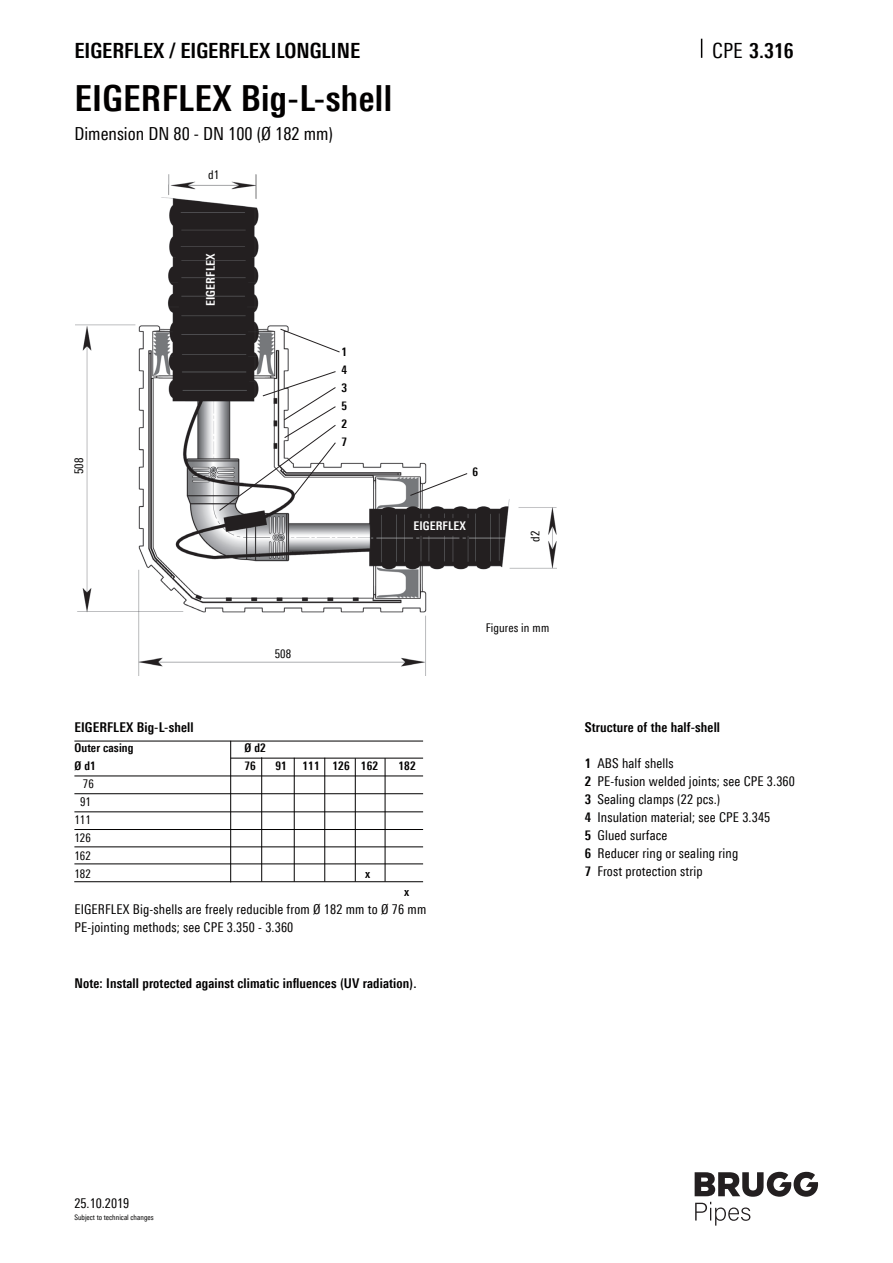
<style>
.page{position:relative;width:893px;height:1263px;background:#fff}
.page>*{position:absolute;margin:0;border:0;box-sizing:border-box;transform-origin:0 0}
.t1{font:700 36px "Linotype Univers 620 Cn";letter-spacing:.01em;color:#020000}
.t2{font:700 21px "Linotype Univers 620 Cn";color:#020000}
.t3{font:18px "Linotype Univers 420 Cn";color:#020000}
.t4{font:13.5px/18px "Linotype Univers 420 Cn";letter-spacing:.01em;color:#020000}
.t5{font:700 13.5px "Linotype Univers 620 Cn";letter-spacing:.01em;color:#020000}
.t6{font:700 12px/18px "Linotype Univers 620 Cn";letter-spacing:.01em;color:#020000;text-align:justify}
.t7{font:12px/18px "Linotype Univers 420 Cn";letter-spacing:.01em;color:#020000;text-align:right}
.t8{font:700 12px "Linotype Univers 620 Cn";letter-spacing:.01em;color:#fff}
.t9{font:7.5px "Linotype Univers 420 Cn";color:#020000}
.s1{font-family:"Linotype Univers 420 Cn";font-weight:400}
.s2{font-family:"Linotype Univers 620 Cn";font-weight:700}
</style>
<div class="page">
<svg style="left:701px;top:39px;width:1px;height:19px"></svg>
<svg style="left:695px;top:1172px;width:123px;height:53px"></svg>
<img style="left:76px;top:175px;width:481px;height:501px">
<svg style="left:219px;top:371px;width:117px;height:140px"></svg>
<svg style="left:410px;top:473px;width:58px;height:23px"></svg>
<svg style="left:280px;top:329px;width:60px;height:23px"></svg>
<hr style="left:74px;top:741px;width:349px;height:1px;background:#020000">
<hr style="left:74px;top:776px;width:349px;height:1px;background:#020000">
<hr style="left:74px;top:793px;width:349px;height:1px;background:#020000">
<hr style="left:74px;top:829px;width:349px;height:1px;background:#020000">
<hr style="left:74px;top:811px;width:349px;height:1px;background:#020000">
<hr style="left:74px;top:847px;width:349px;height:1px;background:#020000">
<hr style="left:74px;top:864px;width:349px;height:1px;background:#020000">
<hr style="left:231px;top:758px;width:192px;height:1px;background:#020000">
<hr style="left:230px;top:741px;width:1px;height:141px;background:#020000">
<hr style="left:261px;top:757px;width:1px;height:124px;background:#020000">
<hr style="left:294px;top:758px;width:1px;height:123px;background:#020000">
<hr style="left:324px;top:758px;width:1px;height:123px;background:#020000">
<hr style="left:355px;top:758px;width:1px;height:123px;background:#020000">
<hr style="left:74px;top:881px;width:349px;height:1px;background:#020000">
<hr style="left:385px;top:758px;width:1px;height:123px;background:#020000">
<h2 class="t2" style="left:74px;top:38px;width:287px">EIGERFLEX / EIGERFLEX LONGLINE</h2>
<h2 class="t2" style="left:712px;top:38px;width:83px"><span class="s1">CPE</span> 3.316</h2>
<h1 class="t1" style="left:74px;top:77px;width:319px">EIGERFLEX Big-L-shell</h1>
<h3 class="t3" style="left:74px;top:123px;width:260px">Dimension DN 80 - DN 100 (Ø 182 mm)</h3>
<p class="t7" style="left:208px;top:165px;width:13px">d1</p>
<p class="t7" style="left:70px;top:474px;width:18px;rotate:-90deg">508</p>
<p class="t8" style="left:203px;top:306px;width:54px;rotate:-90deg">EIGERFLEX</p>
<p class="t6" style="left:341px;top:342px;width:7px">1<br>4<br>3<br>5<br>2<br>7</p>
<p class="t7" style="left:275px;top:645px;width:18px">508</p>
<p class="t6" style="left:472px;top:462px;width:7px">6</p>
<p class="t8" style="left:413px;top:519px;width:54px">EIGERFLEX</p>
<p class="t7" style="left:526px;top:542px;width:13px;rotate:-90deg">d2</p>
<p class="t7" style="left:486px;top:619px;width:65px">Figures in mm</p>
<p class="t5" style="left:74px;top:719px;width:121px">EIGERFLEX Big-L-shell</p>
<p class="t5" style="left:585px;top:719px;width:137px">Structure of the half-shell</p>
<p class="t4" style="left:585px;top:754px;width:212px"><span class="s2">1</span> ABS half shells<br><span class="s2">2</span> PE-fusion welded joints; see CPE 3.360<br><span class="s2">3</span> Sealing clamps (22 pcs.)<br><span class="s2">4</span> Insulation material; see CPE 3.345<br><span class="s2">5</span> Glued surface<br><span class="s2">6</span> Reducer ring or sealing ring<br><span class="s2">7</span> Frost protection strip</p>
<p class="t4" style="left:74px;top:900px;width:353px">EIGERFLEX Big-shells are freely reducible from Ø 182 mm to Ø 76 mm<br>PE-jointing methods; see CPE 3.350 - 3.360</p>
<p class="t6" style="left:74px;top:739px;width:61px">Outer casing</p>
<p class="t6" style="left:244px;top:739px;width:23px">Ø d2</p>
<p class="t6" style="left:74px;top:757px;width:23px">Ø d1</p>
<p class="t6" style="left:244px;top:757px;width:13px">76</p>
<p class="t6" style="left:275px;top:757px;width:13px">91</p>
<p class="t6" style="left:302px;top:757px;width:77px">111 126 162</p>
<p class="t6" style="left:398px;top:757px;width:19px">182</p>
<p class="t7" style="left:74px;top:775px;width:21px">76<br>91<br>111<br>126<br>162<br>182</p>
<p class="t6" style="left:365px;top:865px;width:7px">x</p>
<p class="t6" style="left:404px;top:883px;width:7px">x</p>
<p class="t5" style="left:74px;top:975px;width:344px">Note: Install protected against climatic influences (UV radiation).</p>
<p class="t4" style="left:74px;top:1194px;width:56px">25.10.2019</p>
<p class="t9" style="left:74px;top:1213px;width:81px">Subject to technical changes</p>
</div>
